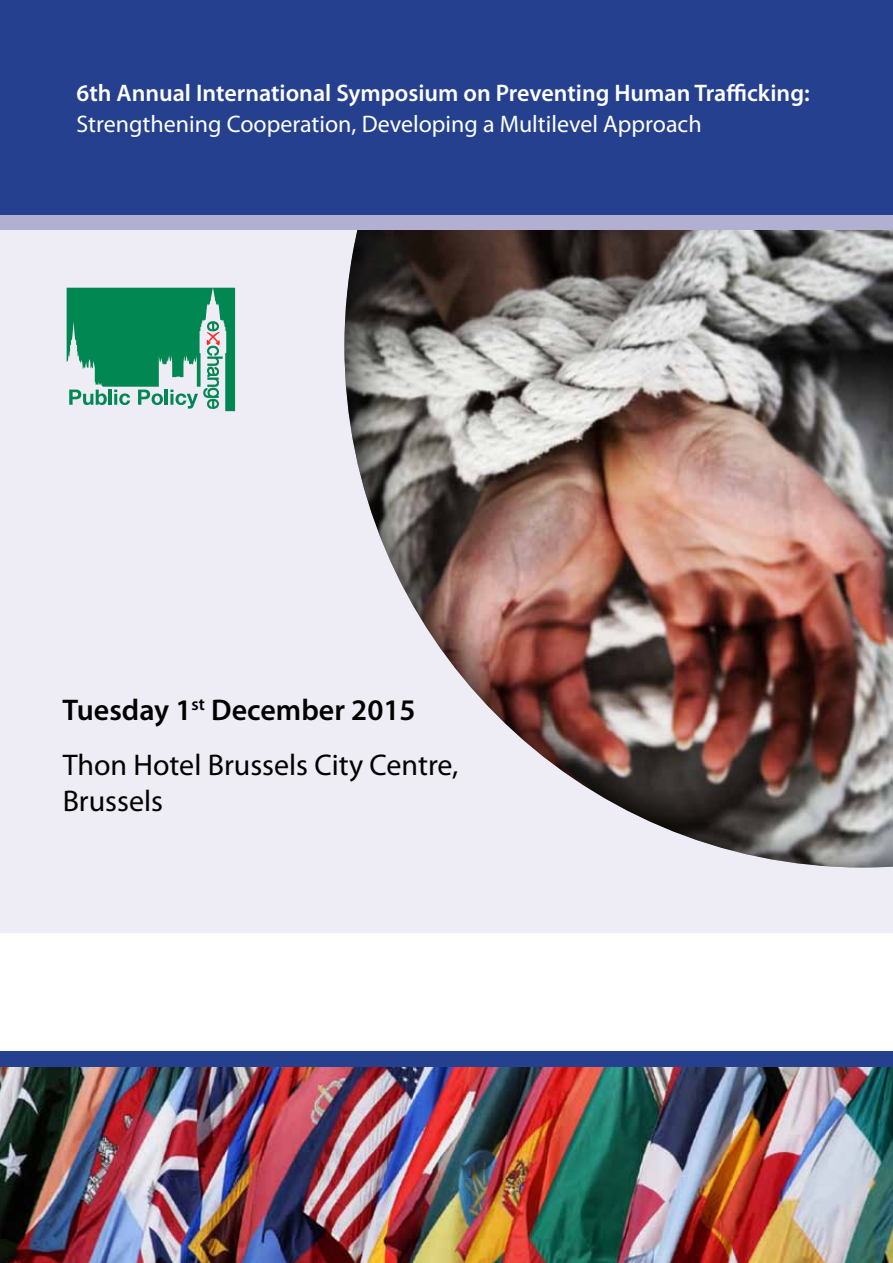
<style>
.page{position:relative;width:893px;height:1263px;background:#fff}
.page>*{position:absolute;margin:0;border:0;box-sizing:border-box;transform-origin:0 0}
.t1{font:30px/54.8px "Myriad Pro";color:#000}
.t2{font:600 24px "Myriad Pro";color:#fff}
.t3{font:24px "Myriad Pro";color:#fff}
.s1{font-weight:600}
</style>
<div class="page">
<div style="left:0;top:0;width:893px;height:932px;background:#eeedf5"></div>
<div style="left:343px;top:0;width:550px;height:868px;background:#000;opacity:.75"></div>
<div style="left:0;top:0;width:893px;height:215px;background:#25408f"></div>
<div style="left:0;top:215px;width:893px;height:14px;background:#b1b0d2"></div>
<div style="left:0;top:1051px;width:893px;height:16px;background:#25408f"></div>
<img style="left:0;top:1067px;width:893px;height:196px">
<svg style="left:67px;top:288px;width:168px;height:123px"></svg>
<p class="t2" style="left:77px;top:77px;width:735px">6th Annual International Symposium on Preventing Human Trafficking:</p>
<p class="t3" style="left:77px;top:109px;width:627px">Strengthening Cooperation, Developing a Multilevel Approach</p>
<p class="t1" style="left:63px;top:682px;width:397px"><span class="s1">Tuesday 1</span><sup>st</sup> <span class="s1">December 2015<br></span>Thon Hotel Brussels City Centre,</p>
<p class="t1" style="left:63px;top:773px;width:102px">Brussels</p>
</div>
